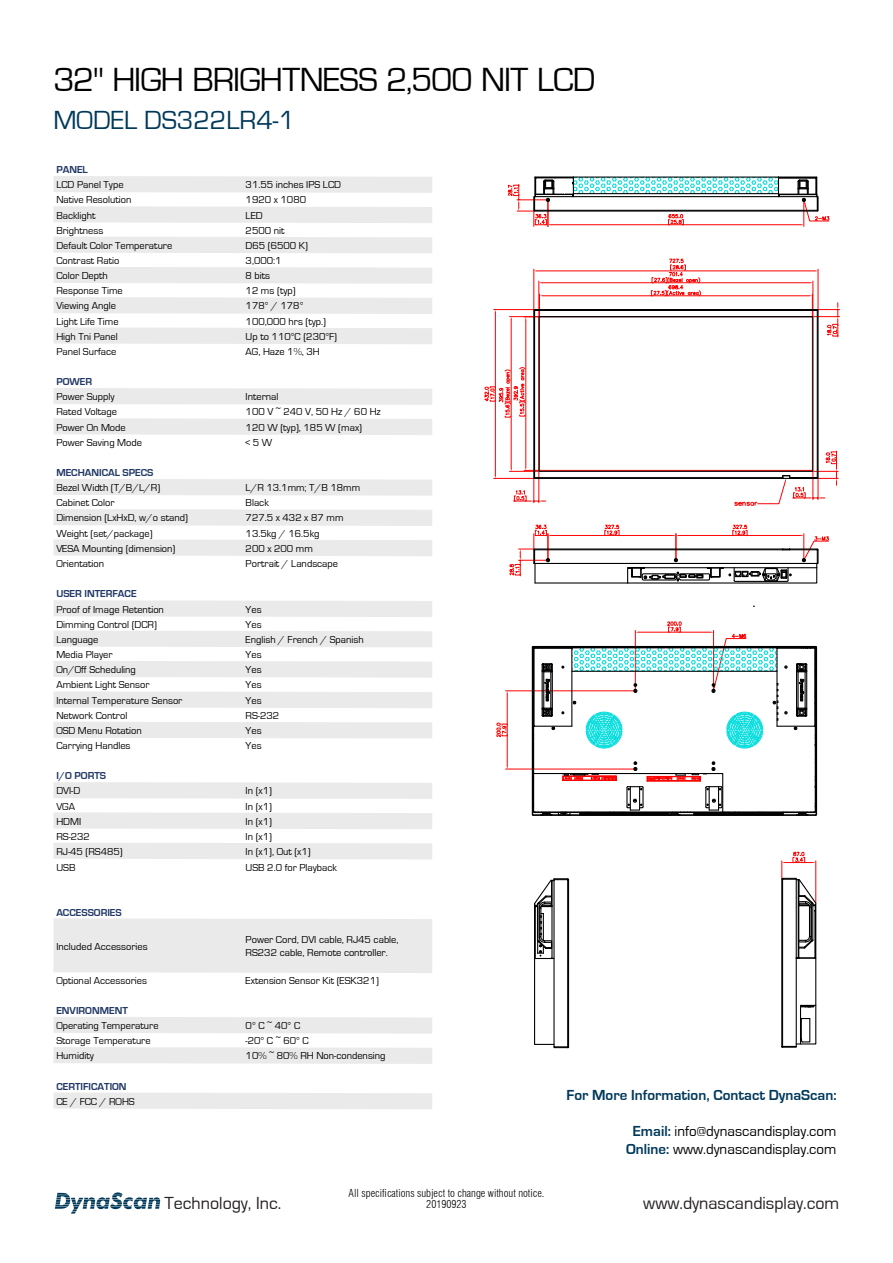
<style>
.page{position:relative;width:893px;height:1263px;background:#fff}
.page>*{position:absolute;margin:0;border:0;box-sizing:border-box;transform-origin:0 0}
.t1{font:34.5px "Eurostile";letter-spacing:-.025em;color:#000}
.t2{font:27px "Eurostile";color:#00395a}
.t3{font:18px "Eurostile";color:#231f20}
.t4{font:15px/18px "Eurostile";color:#000;text-align:center}
.t5{font:700 15px "Eurostile";color:#00395a}
.t6{font:300 condensed 10.8px/10.5px "Swiss 721 BT";color:#000;text-align:center}
.t7{font:10.35px/13.2px "Eurostile";color:#000}
.t8{font:700 10.35px "Eurostile";color:#203764}
.s1{font-weight:700;color:#00395a}
</style>
<div class="page">
<hr style="left:505px;top:690px;width:129px;height:1px;background:#f00">
<hr style="left:505px;top:769px;width:129px;height:1px;background:#f00">
<hr style="left:507px;top:694px;width:1px;height:72px;background:#f00">
<svg style="left:496px;top:722px;width:12px;height:16px"></svg>
<svg style="left:484px;top:258px;width:355px;height:248px"></svg>
<svg style="left:508px;top:176px;width:322px;height:50px"></svg>
<hr style="left:778px;top:177px;width:38px;height:1px;background:#000">
<svg style="left:781px;top:851px;width:36px;height:197px"></svg>
<svg style="left:534px;top:878px;width:36px;height:171px"></svg>
<svg style="left:509px;top:524px;width:320px;height:60px"></svg>
<svg style="left:531px;top:621px;width:287px;height:195px"></svg>
<svg style="left:532px;top:646px;width:285px;height:168px"></svg>
<div style="left:54px;top:176px;width:378px;height:17px;background:#eaeaea"></div>
<div style="left:54px;top:206px;width:378px;height:17px;background:#eaeaea"></div>
<div style="left:54px;top:237px;width:378px;height:16px;background:#eaeaea"></div>
<div style="left:54px;top:267px;width:378px;height:17px;background:#eaeaea"></div>
<div style="left:54px;top:297px;width:378px;height:17px;background:#eaeaea"></div>
<div style="left:54px;top:327px;width:378px;height:17px;background:#eaeaea"></div>
<div style="left:54px;top:388px;width:378px;height:17px;background:#eaeaea"></div>
<div style="left:54px;top:418px;width:378px;height:17px;background:#eaeaea"></div>
<div style="left:54px;top:479px;width:378px;height:17px;background:#eaeaea"></div>
<div style="left:54px;top:509px;width:378px;height:17px;background:#eaeaea"></div>
<div style="left:54px;top:539px;width:378px;height:17px;background:#eaeaea"></div>
<div style="left:54px;top:600px;width:378px;height:17px;background:#eaeaea"></div>
<div style="left:54px;top:631px;width:378px;height:16px;background:#eaeaea"></div>
<div style="left:54px;top:661px;width:378px;height:17px;background:#eaeaea"></div>
<div style="left:54px;top:691px;width:378px;height:17px;background:#eaeaea"></div>
<div style="left:54px;top:722px;width:378px;height:16px;background:#eaeaea"></div>
<div style="left:54px;top:782px;width:378px;height:17px;background:#eaeaea"></div>
<div style="left:54px;top:812px;width:378px;height:17px;background:#eaeaea"></div>
<div style="left:54px;top:843px;width:378px;height:16px;background:#eaeaea"></div>
<div style="left:54px;top:918px;width:378px;height:55px;background:#eaeaea"></div>
<div style="left:54px;top:1017px;width:378px;height:16px;background:#eaeaea"></div>
<div style="left:54px;top:1047px;width:378px;height:17px;background:#eaeaea"></div>
<div style="left:54px;top:1092px;width:378px;height:17px;background:#eaeaea"></div>
<svg style="left:55px;top:1192px;width:105px;height:21px"></svg>
<h1 class="t1" style="left:53px;top:62px;width:544px">32" HIGH BRIGHTNESS 2,500 NIT LCD</h1>
<h2 class="t2" style="left:53px;top:106px;width:243px">MODEL DS322LR4-1</h2>
<p class="t8" style="left:56px;top:164px;width:33px">PANEL</p>
<p class="t7" style="left:56px;top:179px;width:69px">LCD Panel Type</p>
<p class="t7" style="left:246px;top:179px;width:97px">31.55 inches IPS LCD</p>
<p class="t7" style="left:56px;top:194px;width:77px">Native Resolution</p>
<p class="t7" style="left:246px;top:194px;width:62px">1920 x 1080</p>
<p class="t7" style="left:56px;top:209px;width:41px">Backlight</p>
<p class="t7" style="left:246px;top:209px;width:19px">LED</p>
<p class="t7" style="left:56px;top:224px;width:49px">Brightness</p>
<p class="t7" style="left:246px;top:224px;width:40px">2500 nit</p>
<p class="t7" style="left:56px;top:239px;width:117px">Default Color Temperature</p>
<p class="t7" style="left:246px;top:239px;width:64px">D65 (6500 K)</p>
<p class="t7" style="left:56px;top:254px;width:65px">Contrast Ratio</p>
<p class="t7" style="left:246px;top:254px;width:38px">3,000:1</p>
<p class="t7" style="left:56px;top:269px;width:53px">Color Depth</p>
<p class="t7" style="left:246px;top:269px;width:26px">8 bits</p>
<p class="t7" style="left:56px;top:284px;width:68px">Response Time</p>
<p class="t7" style="left:246px;top:284px;width:52px">12 ms (typ)</p>
<p class="t7" style="left:56px;top:300px;width:61px">Viewing Angle</p>
<p class="t7" style="left:246px;top:300px;width:59px">178° / 178°</p>
<p class="t7" style="left:56px;top:315px;width:64px">Light Life Time</p>
<p class="t7" style="left:246px;top:315px;width:82px">100,000 hrs (typ.)</p>
<p class="t7" style="left:56px;top:330px;width:63px">High Tni Panel</p>
<p class="t7" style="left:246px;top:330px;width:93px">Up to 110°C (230°F)</p>
<p class="t7" style="left:56px;top:345px;width:62px">Panel Surface</p>
<p class="t7" style="left:246px;top:345px;width:76px">AG, Haze 1%, 3H</p>
<p class="t8" style="left:56px;top:376px;width:37px">POWER</p>
<p class="t7" style="left:56px;top:390px;width:60px">Power Supply</p>
<p class="t7" style="left:246px;top:390px;width:34px">Internal</p>
<p class="t7" style="left:56px;top:406px;width:62px">Rated Voltage</p>
<p class="t7" style="left:246px;top:406px;width:137px">100 V ~ 240 V, 50 Hz / 60 Hz</p>
<p class="t7" style="left:56px;top:421px;width:71px">Power On Mode</p>
<p class="t7" style="left:246px;top:421px;width:118px">120 W (typ), 185 W (max)</p>
<p class="t7" style="left:56px;top:436px;width:87px">Power Saving Mode</p>
<p class="t7" style="left:246px;top:436px;width:28px">&lt; 5 W</p>
<p class="t8" style="left:56px;top:467px;width:99px">MECHANICAL SPECS</p>
<p class="t7" style="left:56px;top:481px;width:105px">Bezel Width (T/B/L/R)</p>
<p class="t7" style="left:246px;top:481px;width:116px">L/R 13.1mm; T/B 18mm</p>
<p class="t7" style="left:56px;top:496px;width:60px">Cabinet Color</p>
<p class="t7" style="left:246px;top:496px;width:25px">Black</p>
<p class="t7" style="left:56px;top:512px;width:133px">Dimension (LxHxD, w/o stand)</p>
<p class="t7" style="left:246px;top:512px;width:100px">727.5 x 432 x 87 mm</p>
<p class="t7" style="left:56px;top:527px;width:98px">Weight (set/package)</p>
<p class="t7" style="left:246px;top:527px;width:75px">13.5kg / 16.5kg</p>
<p class="t7" style="left:56px;top:542px;width:121px">VESA Mounting (dimension)</p>
<p class="t7" style="left:246px;top:542px;width:69px">200 x 200 mm</p>
<p class="t7" style="left:56px;top:557px;width:49px">Orientation</p>
<p class="t7" style="left:246px;top:557px;width:94px">Portrait / Landscape</p>
<p class="t8" style="left:56px;top:588px;width:82px">USER INTERFACE</p>
<p class="t7" style="left:56px;top:603px;width:109px">Proof of Image Retention</p>
<p class="t7" style="left:246px;top:603px;width:18px">Yes</p>
<p class="t7" style="left:56px;top:618px;width:102px">Dimming Control (DCR)</p>
<p class="t7" style="left:246px;top:618px;width:18px">Yes</p>
<p class="t7" style="left:56px;top:633px;width:44px">Language</p>
<p class="t7" style="left:246px;top:633px;width:120px">English / French / Spanish</p>
<p class="t7" style="left:56px;top:648px;width:58px">Media Player</p>
<p class="t7" style="left:246px;top:648px;width:18px">Yes</p>
<p class="t7" style="left:56px;top:663px;width:81px">On/Off Scheduling</p>
<p class="t7" style="left:246px;top:663px;width:18px">Yes</p>
<p class="t7" style="left:56px;top:678px;width:95px">Ambient Light Sensor</p>
<p class="t7" style="left:246px;top:678px;width:18px">Yes</p>
<p class="t7" style="left:56px;top:694px;width:128px">Internal Temperature Sensor</p>
<p class="t7" style="left:246px;top:694px;width:18px">Yes</p>
<p class="t7" style="left:56px;top:709px;width:72px">Network Control</p>
<p class="t7" style="left:246px;top:709px;width:35px">RS-232</p>
<p class="t7" style="left:56px;top:724px;width:87px">OSD Menu Rotation</p>
<p class="t7" style="left:246px;top:724px;width:18px">Yes</p>
<p class="t7" style="left:56px;top:739px;width:76px">Carrying Handles</p>
<p class="t7" style="left:246px;top:739px;width:18px">Yes</p>
<p class="t8" style="left:56px;top:770px;width:51px">I/O PORTS</p>
<p class="t7" style="left:56px;top:785px;width:25px">DVI-D</p>
<p class="t7" style="left:246px;top:785px;width:28px">In (x1)</p>
<p class="t7" style="left:56px;top:800px;width:20px">VGA</p>
<p class="t7" style="left:246px;top:800px;width:28px">In (x1)</p>
<p class="t7" style="left:56px;top:815px;width:26px">HDMI</p>
<p class="t7" style="left:246px;top:815px;width:28px">In (x1)</p>
<p class="t7" style="left:56px;top:830px;width:35px">RS-232</p>
<p class="t7" style="left:246px;top:830px;width:28px">In (x1)</p>
<p class="t7" style="left:56px;top:845px;width:68px">RJ-45 (RS485)</p>
<p class="t7" style="left:246px;top:845px;width:67px">In (x1), Out (x1)</p>
<p class="t7" style="left:56px;top:861px;width:21px">USB</p>
<p class="t7" style="left:246px;top:861px;width:93px">USB 2.0 for Playback</p>
<p class="t8" style="left:56px;top:906px;width:67px">ACCESSORIES</p>
<p class="t7" style="left:56px;top:940px;width:93px">Included Accessories</p>
<p class="t7" style="left:246px;top:933px;width:154px">Power Cord, DVI cable, RJ45 cable,<br>RS232 cable, Remote controller.</p>
<p class="t7" style="left:56px;top:974px;width:92px">Optional Accessories</p>
<p class="t7" style="left:246px;top:974px;width:135px">Extension Sensor Kit (ESK321)</p>
<p class="t8" style="left:56px;top:1005px;width:73px">ENVIRONMENT</p>
<p class="t7" style="left:56px;top:1019px;width:104px">Operating Temperature</p>
<p class="t7" style="left:246px;top:1019px;width:56px">0° C ~ 40° C</p>
<p class="t7" style="left:56px;top:1034px;width:96px">Storage Temperature</p>
<p class="t7" style="left:246px;top:1034px;width:65px">-20° C ~ 60° C</p>
<p class="t7" style="left:56px;top:1049px;width:39px">Humidity</p>
<p class="t7" style="left:246px;top:1049px;width:141px">10% ~ 80% RH Non-condensing</p>
<p class="t8" style="left:56px;top:1080px;width:72px">CERTIFICATION</p>
<p class="t7" style="left:56px;top:1095px;width:80px">CE / FCC / ROHS</p>
<h3 class="t5" style="left:567px;top:1087px;width:271px">For More Information, Contact DynaScan:</h3>
<h3 class="t4" style="left:626px;top:1122px;width:212px"><span class="s1">Email:</span> info@dynascandisplay.com<br><span class="s1">Online:</span> www.dynascandisplay.com</h3>
<p class="t6" style="left:349px;top:1188px;width:197px">All specifications subject to change without notice.<br>20190923</p>
<h3 class="t3" style="left:165px;top:1193px;width:118px">Technology, Inc.</h3>
<h3 class="t3" style="left:643px;top:1193px;width:198px">www.dynascandisplay.com</h3>
</div>
